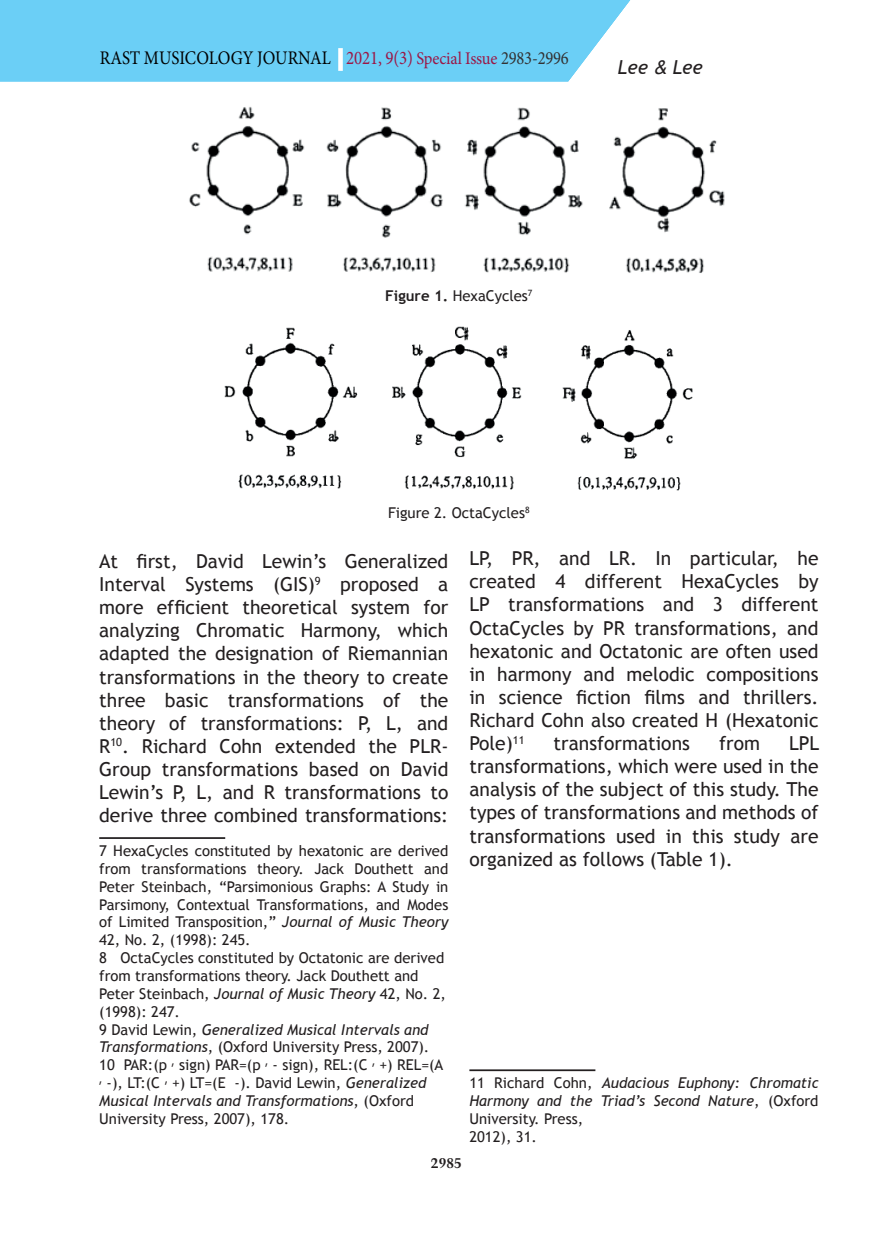
<style>
.page{position:relative;width:893px;height:1241px;background:#fff}
.page>*{position:absolute;margin:0;border:0;box-sizing:border-box;transform-origin:0 0}
.t1{font:19.25px/23.1px "Trebuchet MS";color:#231f20;text-align:justify}
.t2{font:19.25px "Minion Pro";letter-spacing:-.01em;color:#000;scale:.88 1}
.t3{font:italic 19.25px "Trebuchet MS";color:#231f20}
.t4{font:18.72px "Minion Pro";letter-spacing:-.01em;color:#333233;scale:.88 1}
.t5{font:17.85px "Minion Pro";color:#9b1746;scale:.93 1}
.t6{font:14.88px "Trebuchet MS";color:#231f20}
.t7{font:italic 14.88px/17.8px "Trebuchet MS";color:#231f20}
.t8{font:700 14px "Trump Mediaeval";color:#231f20}
.s1{color:#fff}
.s2{color:#9b1746}
.s3{font-size:17.85px;color:#9b1746}
.s4{color:#333233}
.s5{font-size:18.72px;color:#333233}
.s6{font-family:"Helvetica"}
.s7{font-weight:700}
.s8{font-style:italic}
.s9{font-style:normal}
</style>
<div class="page">
<hr style="left:99px;top:837px;width:126px;height:1px;background:#231f20">
<hr style="left:469px;top:1069px;width:126px;height:1px;background:#231f20">
<div style="left:0;top:0;width:630px;height:81px;background:#6bcff6"></div>
<div style="left:338px;top:48px;width:5px;height:23px;border:4px solid #fff"></div>
<img style="left:189px;top:106px;width:536px;height:167px">
<img style="left:224px;top:326px;width:469px;height:165px">
<p class="t2" style="left:96px;top:45px;width:537px">Rast MUSıcOLOgy JOURNAL <span class="s1">|</span> <span class="s2">2021, 9(3)</span> <span class="s3">Special İssue</span> <span class="s4">2917-2934</span></p>
<p class="t2" style="left:100px;top:45px;width:535px">Rast MUSıcOLOgy JOURNAL <span class="s1">|</span> <span class="s2">2021, 9(3)</span> <span class="s3">Special Issue</span> <span class="s5">2983-2996</span></p>
<p class="t5" style="left:462px;top:47px;width:6px">I</p>
<p class="t4" style="left:497px;top:46px;width:79px">2983-2996</p>
<p class="t3" style="left:618px;top:56px;width:87px">Lee <span class="s6">&amp;</span> Lee</p>
<p class="t6" style="left:385px;top:287px;width:149px"><span class="s7">Figure 1.</span> HexaCycles<sup>7</sup></p>
<p class="t6" style="left:388px;top:503px;width:143px">Figure 2. OctaCycles<sup>8</sup></p>
<p class="t1" style="left:99px;top:549px;width:351px">At first, David Lewin’s Generalized Interval Systems (GIS)<sup>9</sup> proposed a more efficient theoretical system for analyzing Chromatic Harmony, which adapted the designation of Riemannian transformations in the theory to create three basic transformations of the theory of transformations: P, L, and R<sup>10</sup>. Richard Cohn extended the PLR-Group transformations based on David Lewin’s P, L, and R transformations to derive three combined transformations:</p>
<p class="t6" style="left:99px;top:841px;width:351px">7 HexaCycles constituted by hexatonic are derived</p>
<p class="t6" style="left:99px;top:859px;width:351px">from transformations theory. Jack Douthett and</p>
<p class="t6" style="left:99px;top:877px;width:351px">Peter Steinbach, “Parsimonious Graphs: A Study in</p>
<p class="t6" style="left:99px;top:895px;width:351px">Parsimony, Contextual Transformations, and Modes</p>
<p class="t6" style="left:99px;top:913px;width:351px">of Limited Transposition,” <span class="s8">Journal of Music Theory</span></p>
<p class="t6" style="left:99px;top:931px;width:153px">42, No. 2, (1998): 245.</p>
<p class="t6" style="left:99px;top:948px;width:347px">8 OctaCycles constituted by Octatonic are derived</p>
<p class="t6" style="left:99px;top:966px;width:321px">from transformations theory. Jack Douthett and</p>
<p class="t6" style="left:99px;top:984px;width:348px">Peter Steinbach, <span class="s8">Journal of Music Theory</span> 42, No. 2,</p>
<p class="t6" style="left:99px;top:1002px;width:82px">(1998): 247.</p>
<p class="t7" style="left:99px;top:1020px;width:331px"><span class="s9">9 David Lewin,</span> Generalized Musical Intervals and</p>
<p class="t6" style="left:99px;top:1038px;width:332px"><span class="s8">Transformations</span>, (Oxford University Press, 2007).</p>
<p class="t6" style="left:99px;top:1056px;width:346px">10 PAR:(p sign) PAR=(p - sign), REL:(C +) REL=(A</p>
<p class="t6" style="left:107px;top:1073px;width:322px">-), LT:(C +) LT=(E -). David Lewin, <span class="s8">Generalized</span></p>
<p class="t7" style="left:99px;top:1091px;width:316px">Musical Intervals and Transformations<span class="s9">, (Oxford</span></p>
<p class="t6" style="left:99px;top:1109px;width:192px">University Press, 2007), 178.</p>
<p class="t8" style="left:431px;top:1153px;width:33px">2985</p>
<p class="t1" style="left:469px;top:547px;width:351px">LP, PR, and LR. In particular, he created 4 different HexaCycles by LP transformations and 3 different OctaCycles by PR transformations, and hexatonic and Octatonic are often used in harmony and melodic compositions in science fiction films and thrillers.<br>Richard Cohn also created H (Hexatonic Pole)<sup>11</sup></p>
<p class="t1" style="left:554px;top:732px;width:138px">transformations</p>
<p class="t1" style="left:719px;top:732px;width:42px">from</p>
<p class="t1" style="left:469px;top:732px;width:351px;text-indent:320px">LPL transformations, which were used in the analysis of the subject of this study. The types of transformations and methods of transformations used in this study are organized as follows (Table 1).</p>
<p class="t7" style="left:469px;top:1073px;width:351px"><span class="s9">11 Richard Cohn,</span> Audacious Euphony: Chromatic<br>Harmony and the Triad’s Second Nature<span class="s9">, (Oxford<br>University. Press,<br>2012), 31.</span></p>
</div>
